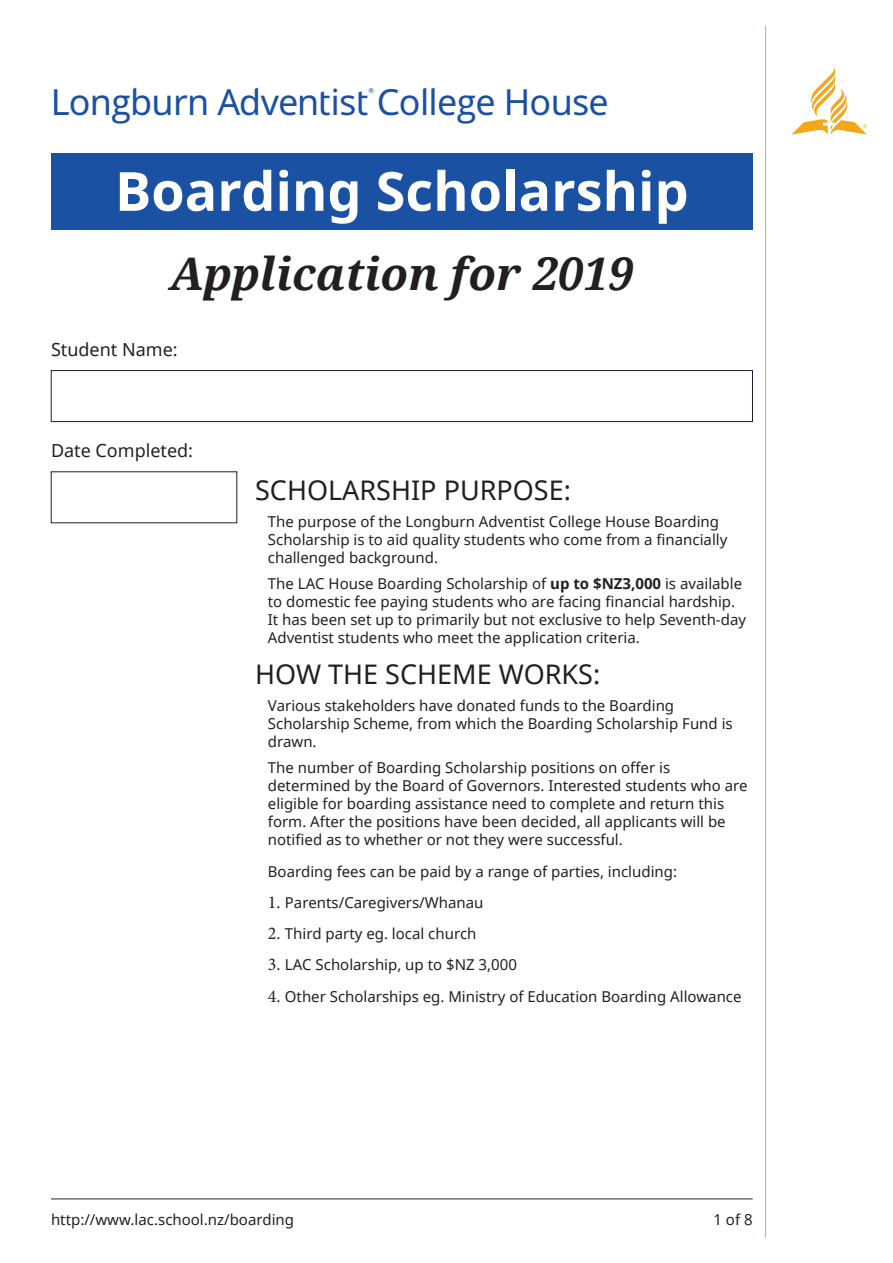
<style>
.page{position:relative;width:893px;height:1263px;background:#fff}
.page>*{position:absolute;margin:0;border:0;box-sizing:border-box;transform-origin:0 0}
.t1{font:700 54px "Noto Sans";color:#fff}
.t2{font:italic 700 45px "Noto Serif";color:#231f20}
.t3{font:36px "Advent Sans Logo";color:#1b51a3}
.t4{font:27px "Noto Sans";color:#231f20}
.t5{font:18px "Noto Sans";color:#231f20}
.t6{font:15px/18px "Noto Sans";color:#231f20}
.s1{font-weight:700}
.s2{font-family:"Minion Pro";font-size:18px}
</style>
<div class="page">
<hr style="left:765px;top:26px;width:1px;height:1211px;background:#f4a81c">
<svg style="left:792px;top:68px;width:75px;height:67px"></svg>
<hr style="left:51px;top:1198px;width:702px;height:1px;background:#231f20">
<div style="left:51px;top:153px;width:702px;height:77px;background:#1b51a3"></div>
<div style="left:51px;top:370px;width:702px;height:52px;border:1px solid #231f20"></div>
<h3 class="t3" style="left:51px;top:76px;width:559px">Longburn Adventist College House</h3>
<h1 class="t1" style="left:115px;top:153px;width:575px">Boarding Scholarship</h1>
<h2 class="t2" style="left:170px;top:242px;width:465px">Application for 2019</h2>
<p class="t5" style="left:51px;top:337px;width:128px">Student Name:</p>
<p class="t5" style="left:51px;top:439px;width:144px">Date Completed:</p>
<h3 class="t4" style="left:255px;top:472px;width:317px">SCHOLARSHIP PURPOSE:</h3>
<p class="t6" style="left:268px;top:512px;width:461px">The purpose of the Longburn Adventist College House Boarding<br>Scholarship is to aid quality students who come from a financially challenged background.</p>
<p class="t6" style="left:268px;top:575px;width:480px">The LAC House Boarding Scholarship of <span class="s1">up to $NZ3,000</span> is available to domestic fee paying students who are facing financial hardship.<br>It has been set up to primarily but not exclusive to help Seventh-day Adventist students who meet the application criteria.</p>
<h3 class="t4" style="left:255px;top:656px;width:347px">HOW THE SCHEME WORKS:</h3>
<p class="t6" style="left:268px;top:696px;width:466px">Various stakeholders have donated funds to the Boarding<br>Scholarship Scheme, from which the Boarding Scholarship Fund is drawn.</p>
<p class="t6" style="left:268px;top:759px;width:481px">The number of Boarding Scholarship positions on offer is determined by the Board of Governors. Interested students who are eligible for boarding assistance need to complete and return this form. After the positions have been decided, all applicants will be notified as to whether or not they were successful.</p>
<p class="t6" style="left:268px;top:862px;width:411px">Boarding fees can be paid by a range of parties, including:</p>
<p class="t6" style="left:268px;top:893px;width:217px"><span class="s2">1.</span> Parents/Caregivers/Whanau</p>
<p class="t6" style="left:268px;top:924px;width:210px"><span class="s2">2.</span> Third party eg. local church</p>
<p class="t6" style="left:268px;top:956px;width:251px"><span class="s2">3.</span> LAC Scholarship, up to $NZ 3,000</p>
<p class="t6" style="left:268px;top:987px;width:475px"><span class="s2">4.</span> Other Scholarships eg. Ministry of Education Boarding Allowance</p>
<p class="t6" style="left:51px;top:1210px;width:245px">http://www.lac.school.nz/boarding</p>
<p class="t6" style="left:713px;top:1210px;width:41px">1 of 8</p>
</div>
